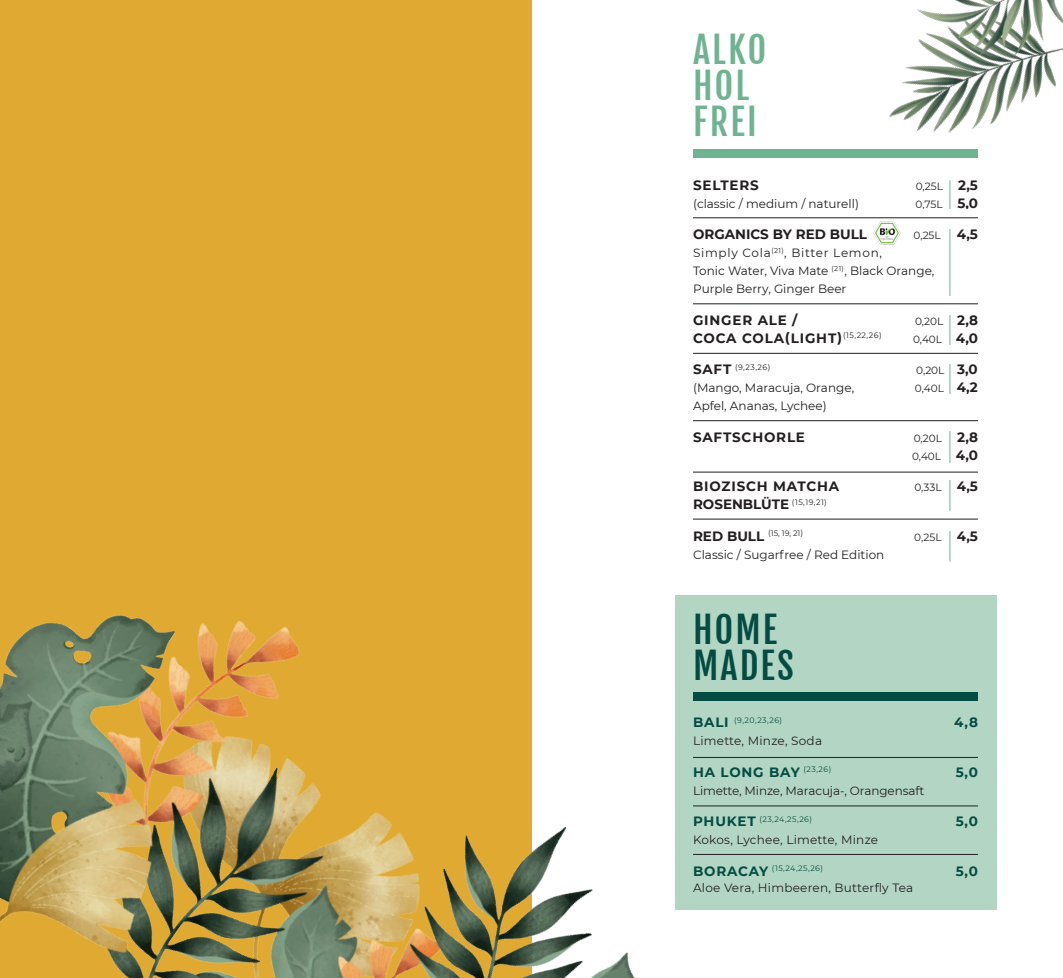
<style>
.page{position:relative;width:1063px;height:978px;background:#fff}
.page>*{position:absolute;margin:0;border:0;box-sizing:border-box;transform-origin:0 0}
.Vorspeisen_Titel{font:36px "Fjalla One";letter-spacing:.06em;color:#6fb393}
.Vorspeisen_Titel-2{font:36px "Fjalla One";letter-spacing:.06em;color:#044c43}
.Subtitle{font:700 13.5px "Montserrat";letter-spacing:.06em;color:#231f20}
.Subtitle-2{font:700 13.5px "Montserrat";color:#231f20}
.drinks_head{font:700 13.5px "Montserrat";letter-spacing:.06em;color:#044c43}
.Subtitle-3{font:12px "Montserrat";color:#231f20}
.drinks_head-2{font:12px "Montserrat";letter-spacing:.005em;color:#231f20}
.Subtitle-4{font:12px "Montserrat";letter-spacing:.06em;color:#231f20}
.Subtitle-5{font:10.5px/18px "Montserrat";color:#231f20}
.drinks_head-3{font:7.8px "Montserrat";letter-spacing:.055em;color:#044c43}
.Subtitle-6{font:7.8px "Montserrat";color:#231f20}
.s1{font-weight:700;font-size:13.5px}
</style>
<div class="page">
<hr style="left:950px;top:180px;width:1px;height:382px;background:#6fb393">
<div style="left:908px;top:209px;width:70px;height:19px;background:#fff"></div>
<div style="left:908px;top:296px;width:70px;height:19px;background:#fff"></div>
<div style="left:908px;top:345px;width:70px;height:19px;background:#fff"></div>
<div style="left:908px;top:463px;width:70px;height:17px;background:#fff"></div>
<div style="left:675px;top:595px;width:321px;height:315px;background:#b3d5c3"></div>
<div style="left:0;top:0;width:531px;height:978px;background:#dfa932"></div>
<div style="left:693px;top:149px;width:285px;height:8px;background:#6fb393"></div>
<div style="left:693px;top:692px;width:285px;height:9px;background:#044c43"></div>
<img style="left:863px;top:0;width:200px;height:181px">
<img style="left:0;top:402px;width:756px;height:576px">
<hr style="left:693px;top:218px;width:285px;height:1px;background:#231f20">
<hr style="left:693px;top:304px;width:285px;height:1px;background:#231f20">
<hr style="left:693px;top:353px;width:285px;height:1px;background:#231f20">
<hr style="left:693px;top:472px;width:285px;height:1px;background:#231f20">
<div style="left:908px;top:394px;width:70px;height:37px;background:#fff"></div>
<hr style="left:693px;top:420px;width:285px;height:1px;background:#231f20">
<hr style="left:693px;top:757px;width:285px;height:1px;background:#231f20">
<hr style="left:693px;top:806px;width:285px;height:1px;background:#231f20">
<hr style="left:693px;top:854px;width:285px;height:1px;background:#231f20">
<div style="left:908px;top:511px;width:70px;height:20px;background:#fff"></div>
<hr style="left:693px;top:519px;width:285px;height:1px;background:#231f20">
<img style="left:873px;top:222px;width:28px;height:23px">
<p class="Vorspeisen_Titel" style="left:693px;top:27px;width:75px">ALKO</p>
<p class="Vorspeisen_Titel" style="left:693px;top:63px;width:57px">HOL</p>
<p class="Vorspeisen_Titel" style="left:693px;top:99px;width:65px">FREI</p>
<p class="Subtitle" style="left:693px;top:175px;width:67px">SELTERS</p>
<p class="Subtitle-5" style="left:916px;top:176px;width:64px">0,25L <span class="s1">2,5</span></p>
<p class="Subtitle-3" style="left:693px;top:195px;width:167px">(classic / medium / naturell)</p>
<p class="Subtitle-5" style="left:916px;top:194px;width:64px">0,75L <span class="s1">5,0</span></p>
<p class="Subtitle-2" style="left:693px;top:224px;width:175px">ORGANICS BY RED BULL</p>
<p class="Subtitle-5" style="left:914px;top:226px;width:66px">0,25L <span class="s1">4,5</span></p>
<p class="Subtitle-4" style="left:693px;top:245px;width:190px">Simply Cola<sup>(21)</sup>, Bitter Lemon,</p>
<p class="Subtitle-3" style="left:693px;top:263px;width:243px">Tonic Water, Viva Mate <sup>(21)</sup>, Black Orange,</p>
<p class="Subtitle-3" style="left:693px;top:281px;width:155px">Purple Berry, Ginger Beer</p>
<p class="Subtitle" style="left:693px;top:310px;width:106px">GINGER ALE /</p>
<p class="Subtitle-5" style="left:915px;top:311px;width:64px">0,20L <span class="s1">2,8</span></p>
<p class="Subtitle" style="left:693px;top:328px;width:190px">COCA COLA(LIGHT)<sup>(15,22,26)</sup></p>
<p class="Subtitle-5" style="left:913px;top:329px;width:66px">0,40L <span class="s1">4,0</span></p>
<p class="Subtitle-6" style="left:693px;top:361px;width:79px"><span class="s1">SAFT</span> (9,23,26)</p>
<p class="Subtitle-5" style="left:916px;top:361px;width:63px">0,20L <span class="s1">3,0</span></p>
<p class="Subtitle-3" style="left:693px;top:380px;width:163px">(Mango, Maracuja, Orange,</p>
<p class="Subtitle-5" style="left:915px;top:379px;width:64px">0,40L <span class="s1">4,2</span></p>
<p class="Subtitle-3" style="left:693px;top:398px;width:135px">Apfel, Ananas, Lychee)</p>
<p class="Subtitle" style="left:693px;top:427px;width:113px">SAFTSCHORLE</p>
<p class="Subtitle-5" style="left:912px;top:428px;width:67px">0,20L <span class="s1">2,8<br></span>0,40L <span class="s1">4,0</span></p>
<p class="Subtitle" style="left:693px;top:476px;width:148px">BIOZISCH MATCHA</p>
<p class="Subtitle-5" style="left:914px;top:478px;width:65px">0,33L <span class="s1">4,5</span></p>
<p class="Subtitle-2" style="left:693px;top:494px;width:135px">ROSENBLÜTE <sup>(15,19,21)</sup></p>
<p class="Subtitle-6" style="left:693px;top:528px;width:112px"><span class="s1">RED BULL</span> (15, 19, 21)</p>
<p class="Subtitle-5" style="left:914px;top:527px;width:65px">0,25L <span class="s1">4,5</span></p>
<p class="Subtitle-3" style="left:693px;top:546px;width:193px">Classic / Sugarfree / Red Edition</p>
<p class="Vorspeisen_Titel-2" style="left:693px;top:607px;width:86px">HOME</p>
<p class="Vorspeisen_Titel-2" style="left:693px;top:643px;width:103px">MADES</p>
<p class="drinks_head-3" style="left:693px;top:714px;width:91px"><span class="s1">BALI</span> (9,20,23,26)</p>
<p class="drinks_head" style="left:954px;top:713px;width:25px">4,8</p>
<p class="drinks_head-2" style="left:693px;top:733px;width:131px">Limette, Minze, Soda</p>
<p class="drinks_head" style="left:693px;top:762px;width:140px">HA LONG BAY <sup>(23,26)</sup></p>
<p class="drinks_head" style="left:956px;top:762px;width:24px">5,0</p>
<p class="drinks_head-2" style="left:693px;top:782px;width:233px">Limette, Minze, Maracuja-, Orangensaft</p>
<p class="drinks_head-3" style="left:693px;top:813px;width:121px"><span class="s1">PHUKET</span> (23,24,25,26)</p>
<p class="drinks_head" style="left:956px;top:812px;width:24px">5,0</p>
<p class="drinks_head-2" style="left:693px;top:832px;width:187px">Kokos, Lychee, Limette, Minze</p>
<p class="drinks_head-3" style="left:693px;top:863px;width:132px"><span class="s1">BORACAY</span> (15,24,25,26)</p>
<p class="drinks_head" style="left:956px;top:861px;width:24px">5,0</p>
<p class="drinks_head-2" style="left:693px;top:880px;width:222px">Aloe Vera, Himbeeren, Butterfly Tea</p>
</div>
